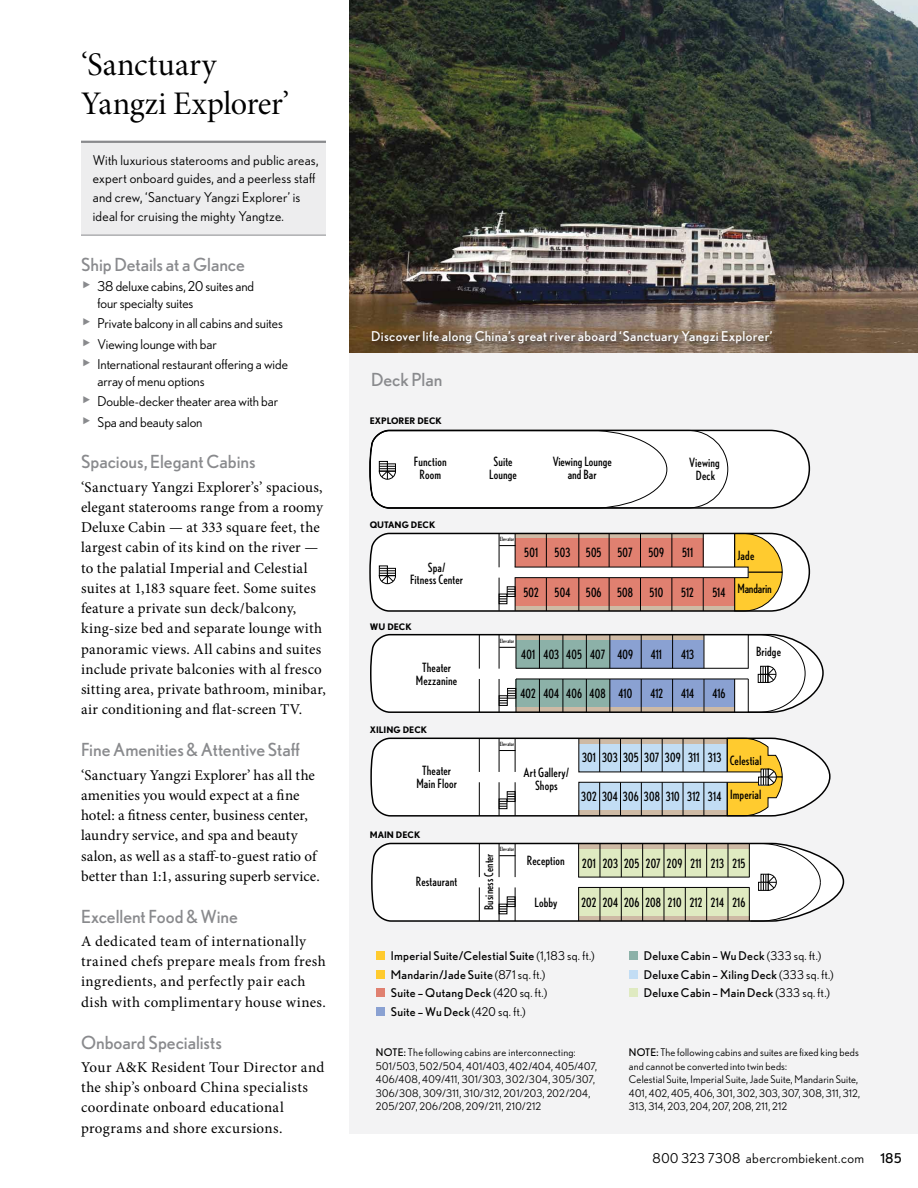
<style>
.page{position:relative;width:918px;height:1188px;background:#fff}
.page>*{position:absolute;margin:0;border:0;box-sizing:border-box;transform-origin:0 0}
.t1{font:33px/39px "Minion Pro Subh";color:#000}
.t2{font:18px "Nobel";color:#898a8d}
.t3{font:15px/20.2px "Minion Pro";letter-spacing:.015em;color:#000}
.t4{font:13.5px/20.2px "Nobel";color:#000}
.t5{font:13.5px/18.8px "Nobel";letter-spacing:.02em;color:#000}
.t6{font:13.5px "Nobel";letter-spacing:.025em;color:#fff}
.t7{font:13.5px "Nobel";letter-spacing:.03em;color:#000}
.t8{font:condensed 12.75px/12.8px "Nobel";letter-spacing:.01em;color:#000;text-align:center}
.t9{font:condensed 12.75px "Nobel";letter-spacing:-.015em;color:#000}
.t10{font:12px/18.8px "Nobel";letter-spacing:.025em;color:#000}
.t11{font:condensed 12px "Nobel";letter-spacing:.01em;color:#000}
.t12{font:10.5px/13.5px "Nobel";letter-spacing:.02em;color:#000}
.t13{font:700 9px "Nobel";color:#000}
.t14{font:condensed 5.7px "Nobel";letter-spacing:.02em;color:#000}
.s1{font-family:"Arial Unicode MS";font-size:16.5px;color:#898a8d}
.s2{font-style:inherit}
</style>
<div class="page">
<div style="left:81px;top:142px;width:245px;height:93px;background:#ededee"></div>
<hr style="left:81px;top:141px;width:245px;height:2px;background:#898a8d">
<hr style="left:81px;top:235px;width:245px;height:1px;background:#898a8d">
<div style="left:350px;top:352px;width:568px;height:782px;background:#f3f3f4"></div>
<svg style="left:369px;top:532px;width:442px;height:80px"></svg>
<svg style="left:370px;top:633px;width:454px;height:80px"></svg>
<svg style="left:370px;top:737px;width:461px;height:80px"></svg>
<svg style="left:371px;top:842px;width:474px;height:80px"></svg>
<svg style="left:369px;top:429px;width:442px;height:80px"></svg>
<img style="left:350px;top:0;width:568px;height:352px">
<div style="left:368px;top:328px;width:413px;height:25px;background:#000;opacity:.75"></div>
<div style="left:376px;top:951px;width:9px;height:9px;background:#ffcb2f"></div>
<div style="left:376px;top:970px;width:9px;height:9px;background:#ffcb2f"></div>
<div style="left:376px;top:988px;width:9px;height:9px;background:#e08070"></div>
<div style="left:376px;top:1007px;width:9px;height:9px;background:#8aa1d2"></div>
<div style="left:629px;top:951px;width:9px;height:9px;background:#8cb1a8"></div>
<div style="left:629px;top:970px;width:9px;height:9px;background:#c2ddf4"></div>
<div style="left:629px;top:988px;width:9px;height:9px;background:#dfeac1"></div>
<h1 class="t1" style="left:81px;top:46px;width:210px">‘Sanctuary<br>Yangzi Explorer’</h1>
<p class="t5" style="left:93px;top:150px;width:227px">With luxurious staterooms and public areas, expert onboard guides, and a peerless staff and crew, ‘Sanctuary Yangzi Explorer’ is ideal for cruising the mighty Yangtze.</p>
<p class="t2" style="left:81px;top:253px;width:166px">Ship Details at a Glance</p>
<p class="t4" style="left:98px;top:277px;width:158px;line-height:17.2px;text-indent:-16px"><span class="s1">▶</span> 38 deluxe cabins, 20 suites and four specialty suites</p>
<p class="t4" style="left:81px;top:313px;width:208px"><span class="s1">▶</span> Private balcony in all cabins and suites <span class="s1">▶</span> Viewing lounge with bar<br><span class="s1">▶</span> International restaurant offering a wide</p>
<p class="t4" style="left:81px;top:371px;width:199px;text-indent:16px">array of menu options<br><span class="s1">▶</span> Double-decker theater area with bar <span class="s1">▶</span> Spa and beauty salon</p>
<p class="t2" style="left:81px;top:451px;width:176px">Spacious, Elegant Cabins</p>
<p class="t3" style="left:81px;top:477px;width:247px">‘Sanctuary Yangzi Explorer’s’ spacious, elegant staterooms range from a roomy Deluxe Cabin — at 333 square feet, the largest cabin of its kind on the river — to the palatial Imperial and Celestial suites at 1,183 square feet. Some suites feature a private sun deck/balcony, king-size bed and separate lounge with panoramic views. All cabins and suites include private balconies with al fresco sitting area, private bathroom, minibar, air conditioning and flat-screen TV.</p>
<p class="t2" style="left:81px;top:739px;width:221px">Fine Amenities &amp; Attentive Staff</p>
<p class="t3" style="left:81px;top:765px;width:240px">‘Sanctuary Yangzi Explorer’ has all the amenities you would expect at a fine hotel: a fitness center, business center, laundry service, and spa and beauty salon, as well as a staff-to-guest ratio of better than 1:1, assuring superb service.</p>
<p class="t2" style="left:81px;top:905px;width:159px">Excellent Food &amp; Wine</p>
<p class="t3" style="left:81px;top:931px;width:246px">A dedicated team of internationally trained chefs prepare meals from fresh ingredients, and perfectly pair each dish with complimentary house wines.</p>
<p class="t2" style="left:81px;top:1031px;width:142px">Onboard Specialists</p>
<p class="t3" style="left:81px;top:1057px;width:245px">Your A&amp;K Resident Tour Director and the ship’s onboard China specialists coordinate onboard educational programs and shore excursions.</p>
<p class="t6" style="left:371px;top:328px;width:403px">Discover life along China’s great river aboard ‘Sanctuary Yangzi Explorer’</p>
<p class="t2" style="left:371px;top:368px;width:73px">Deck Plan</p>
<p class="t13" style="left:370px;top:415px;width:74px">EXPLORER DECK</p>
<p class="t8" style="left:489px;top:455px;width:29px">Suite<br>Lounge</p>
<p class="t8" style="left:414px;top:455px;width:34px">Function<br>Room</p>
<p class="t8" style="left:553px;top:455px;width:61px">Viewing Lounge and Bar</p>
<p class="t13" style="left:370px;top:519px;width:67px">QUTANG DECK</p>
<p class="t14" style="left:500px;top:536px;width:16px">Elevator</p>
<p class="t8" style="left:689px;top:456px;width:32px">Viewing<br>Deck</p>
<p class="t8" style="left:410px;top:561px;width:54px">Spa/<br>Fitness Center</p>
<p class="t13" style="left:370px;top:622px;width:44px">WU DECK</p>
<p class="t8" style="left:416px;top:661px;width:43px">Theater<br>Mezzanine</p>
<p class="t13" style="left:370px;top:724px;width:59px">XILING DECK</p>
<p class="t8" style="left:416px;top:764px;width:42px">Theater<br>Main Floor</p>
<p class="t13" style="left:370px;top:829px;width:52px">MAIN DECK</p>
<p class="t8" style="left:416px;top:875px;width:43px">Restaurant</p>
<p class="t8" style="left:524px;top:546px;width:15px">501</p>
<p class="t8" style="left:555px;top:546px;width:111px">503 505 507 509</p>
<p class="t8" style="left:682px;top:546px;width:13px">511</p>
<p class="t8" style="left:523px;top:586px;width:17px">502</p>
<p class="t8" style="left:737px;top:549px;width:18px">Jade</p>
<p class="t8" style="left:555px;top:586px;width:80px">504 506 508</p>
<p class="t8" style="left:650px;top:586px;width:15px">510</p>
<p class="t8" style="left:681px;top:586px;width:14px">512</p>
<p class="t9" style="left:712px;top:581px;width:61px">514 Mandarin</p>
<p class="t14" style="left:500px;top:637px;width:16px">Elevator</p>
<p class="t8" style="left:521px;top:648px;width:15px">401</p>
<p class="t8" style="left:543px;top:648px;width:91px">403 405 407 409</p>
<p class="t8" style="left:651px;top:648px;width:13px">411</p>
<p class="t8" style="left:681px;top:648px;width:15px">413</p>
<p class="t8" style="left:520px;top:687px;width:113px">402 404 406 408 410</p>
<p class="t8" style="left:650px;top:687px;width:14px">412</p>
<p class="t8" style="left:681px;top:687px;width:15px">414</p>
<p class="t8" style="left:712px;top:687px;width:15px">416</p>
<p class="t14" style="left:500px;top:741px;width:16px">Elevator</p>
<p class="t8" style="left:756px;top:645px;width:27px">Bridge</p>
<p class="t8" style="left:524px;top:766px;width:47px">Art Gallery/<br>Shops</p>
<p class="t8" style="left:582px;top:751px;width:141px">301 303 305 307 309 311 313</p>
<p class="t8" style="left:581px;top:790px;width:142px">302 304 306 308 310 312 314</p>
<p class="t8" style="left:730px;top:754px;width:34px">Celestial</p>
<p class="t8" style="left:730px;top:788px;width:33px">Imperial</p>
<p class="t14" style="left:500px;top:846px;width:16px">Elevator</p>
<p class="t11" style="left:482px;top:910px;width:58px;rotate:-90deg">Business Center</p>
<p class="t8" style="left:527px;top:854px;width:39px">Reception</p>
<p class="t8" style="left:534px;top:896px;width:25px">Lobby</p>
<p class="t8" style="left:582px;top:857px;width:165px">201 203 205 207 209 211 213 215</p>
<p class="t8" style="left:581px;top:896px;width:166px">202 204 206 208 210 212 214 216</p>
<p class="t10" style="left:391px;top:946px;width:205px">Imperial Suite/Celestial Suite <span class="s2">(1,183 sq. ft.)<br></span>Mandarin/Jade Suite <span class="s2">(871 sq. ft.)<br></span>Suite – Qutang Deck <span class="s2">(420 sq. ft.)<br></span>Suite – Wu Deck <span class="s2">(420 sq. ft.)</span></p>
<p class="t10" style="left:644px;top:946px;width:191px">Deluxe Cabin – Wu Deck <span class="s2">(333 sq. ft.)<br></span>Deluxe Cabin – Xiling Deck <span class="s2">(333 sq. ft.)<br></span>Deluxe Cabin – Main Deck <span class="s2">(333 sq. ft.)</span></p>
<p class="t12" style="left:376px;top:1046px;width:223px"><span class="s2">NOTE:</span> The following cabins are interconnecting:<br>501/503, 502/504, 401/403, 402/404, 405/407, 406/408, 409/411, 301/303, 302/304, 305/307, 306/308, 309/311, 310/312, 201/203, 202/204, 205/207, 206/208, 209/211, 210/212</p>
<p class="t12" style="left:629px;top:1046px;width:233px"><span class="s2">NOTE:</span> The following cabins and suites are fixed king beds and cannot be converted into twin beds:<br>Celestial Suite, Imperial Suite, Jade Suite, Mandarin Suite, 401, 402, 405, 406, 301, 302, 303, 307, 308, 311, 312, 313, 314, 203, 204, 207, 208, 211, 212</p>
<p class="t7" style="left:653px;top:1150px;width:250px">800 323 7308 abercrombiekent.com <span class="s2">185</span></p>
</div>
